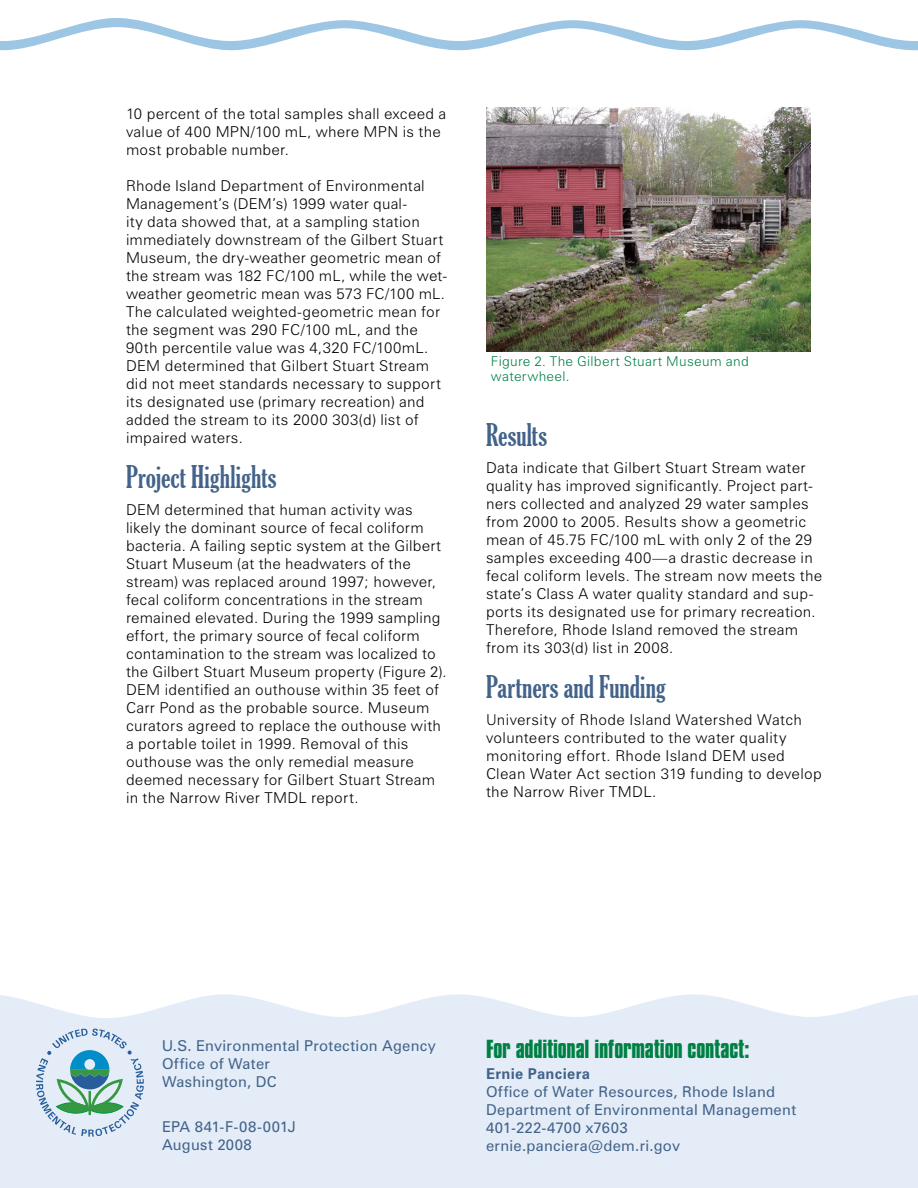
<style>
.page{position:relative;width:918px;height:1188px;background:#fff}
.page>*{position:absolute;margin:0;border:0;box-sizing:border-box;transform-origin:0 0}
.subhead_1{font:extra-condensed 30px "Gloucester";letter-spacing:.005em;color:#43638b}
.addl_info_contact{font:700 22.5px "Compacta BT";letter-spacing:-.01em;color:#008144}
.body_text{font:300 15px/18px "Zurich BT";letter-spacing:.015em;color:#000}
.publication_info{font:15px/18px "Zurich BT";letter-spacing:.02em;color:#43638b}
.publication_info-2{font:15px "Zurich BT";letter-spacing:-.005em;color:#43638b}
.publication_info_bol{font:700 15px "Zurich BT";letter-spacing:.02em;color:#43638b}
.t1{font:300 13.5px/15px "Zurich BT";letter-spacing:.025em;color:#008144}
</style>
<div class="page">
<svg style="left:0;top:18px;width:918px;height:32px"></svg>
<div style="left:0;top:994px;width:918px;height:194px;background:#e4edf7"></div>
<svg style="left:36px;top:1029px;width:108px;height:108px;background:#b2d0d8"></svg>
<img style="left:486px;top:108px;width:324px;height:243px">
<p class="body_text" style="left:126px;top:105px;width:322px">10 percent of the total samples shall exceed a value of 400 MPN/100 mL, where MPN is the most probable number.</p>
<p class="body_text" style="left:126px;top:177px;width:322px">Rhode Island Department of Environmental Management’s (DEM’s) 1999 water qual-<br>ity data showed that, at a sampling station immediately downstream of the Gilbert Stuart Museum, the dry-weather geometric mean of the stream was 182 FC/100 mL, while the wet&shy;weather geometric mean was 573 FC/100 mL.<br>The calculated weighted-geometric mean for the segment was 290 FC/100 mL, and the 90th percentile value was 4,320 FC/100mL.<br>DEM determined that Gilbert Stuart Stream did not meet standards necessary to support its designated use (primary recreation) and added the stream to its 2000 303(d) list of impaired waters.</p>
<p class="subhead_1" style="left:126px;top:460px;width:152px">Project Highlights</p>
<p class="body_text" style="left:126px;top:501px;width:322px">DEM determined that human activity was likely the dominant source of fecal coliform bacteria. A failing septic system at the Gilbert Stuart Museum (at the headwaters of the stream) was replaced around 1997; however, fecal coliform concentrations in the stream remained elevated. During the 1999 sampling effort, the primary source of fecal coliform contamination to the stream was localized to the Gilbert Stuart Museum property (Figure 2).<br>DEM identified an outhouse within 35 feet of Carr Pond as the probable source. Museum curators agreed to replace the outhouse with a portable toilet in 1999. Removal of this outhouse was the only remedial measure deemed necessary for Gilbert Stuart Stream in the Narrow River TMDL report.</p>
<p class="t1" style="left:491px;top:353px;width:260px">Figure 2. The Gilbert Stuart Museum and waterwheel.</p>
<p class="subhead_1" style="left:486px;top:418px;width:63px">Results</p>
<p class="body_text" style="left:486px;top:459px;width:338px">Data indicate that Gilbert Stuart Stream water quality has improved significantly. Project part&shy;ners collected and analyzed 29 water samples from 2000 to 2005. Results show a geometric mean of 45.75 FC/100 mL with only 2 of the 29 samples exceeding 400—a drastic decrease in fecal coliform levels. The stream now meets the state’s Class A water quality standard and sup&shy;ports its designated use for primary recreation.<br>Therefore, Rhode Island removed the stream from its 303(d) list in 2008.</p>
<p class="subhead_1" style="left:486px;top:670px;width:182px">Partners and Funding</p>
<p class="body_text" style="left:486px;top:711px;width:337px">University of Rhode Island Watershed Watch volunteers contributed to the water quality monitoring effort. Rhode Island DEM used Clean Water Act section 319 funding to develop the Narrow River TMDL.</p>
<p class="publication_info" style="left:162px;top:1037px;width:276px">U.S. Environmental Protection Agency</p>
<p class="publication_info" style="left:162px;top:1055px;width:110px">Office of Water</p>
<p class="publication_info" style="left:162px;top:1073px;width:116px">Washington, DC</p>
<p class="publication_info-2" style="left:162px;top:1118px;width:135px">EPA 841-F-08-001J</p>
<p class="publication_info" style="left:162px;top:1136px;width:91px">August 2008</p>
<p class="addl_info_contact" style="left:486px;top:1035px;width:265px">For additional information contact:</p>
<p class="publication_info_bol" style="left:486px;top:1064px;width:106px">Ernie Panciera</p>
<p class="publication_info" style="left:486px;top:1082px;width:312px">Office of Water Resources, Rhode Island<br>Department of Environmental Management</p>
<p class="publication_info" style="left:486px;top:1118px;width:143px">401-222-4700 x7603</p>
<p class="publication_info" style="left:486px;top:1136px;width:196px">ernie.panciera@dem.ri.gov</p>
</div>
